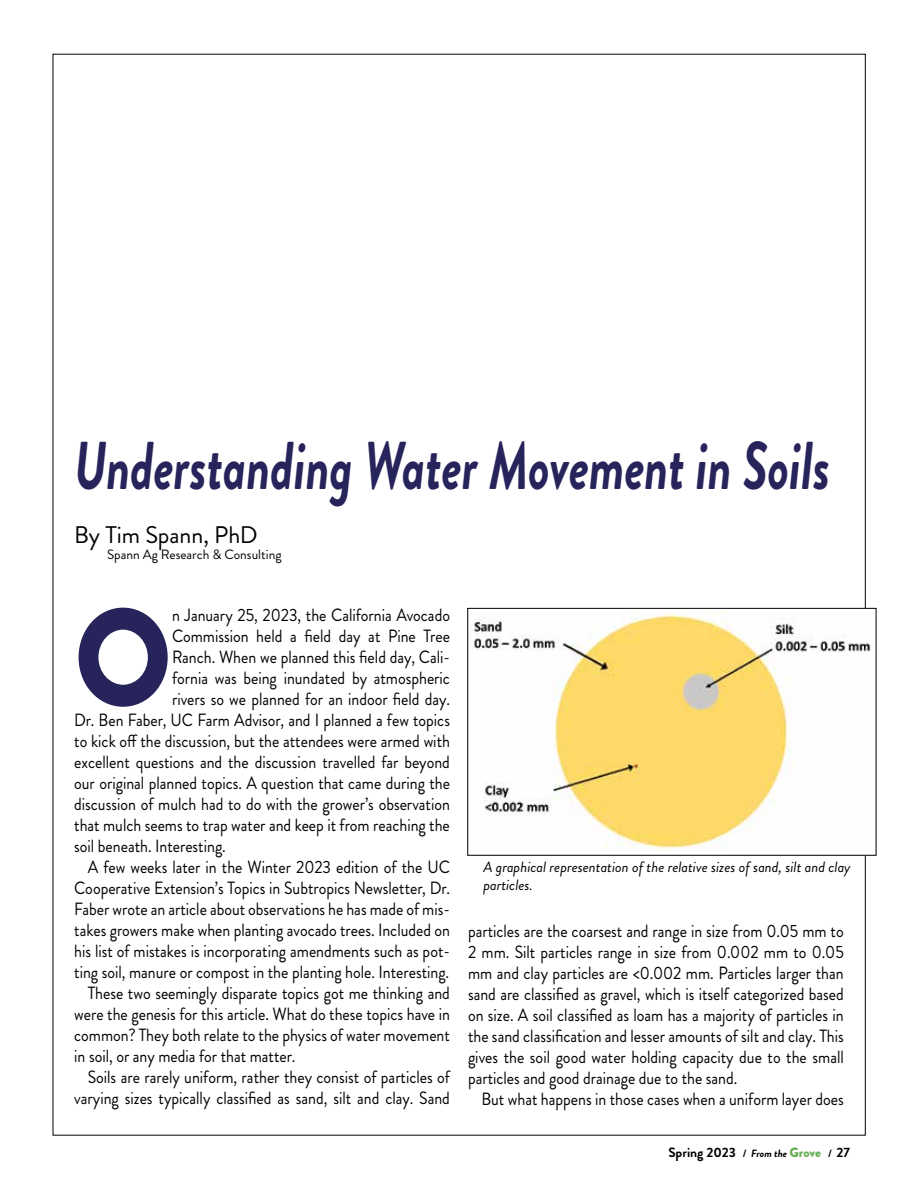
<style>
.page{position:relative;width:918px;height:1188px;background:#fff}
.page>*{position:absolute;margin:0;border:0;box-sizing:border-box;transform-origin:0 0}
.t1{font:900 137.7px "Brandon Grotesque";color:#27235b;scale:.9 1}
.t2{font:italic 700 67.5px "Brandon Grotesque";color:#27235b;scale:.73 1}
.t3{font:24px "Brandon Grotesque";letter-spacing:-.01em;color:#000}
.t4{font:17.7px/21px "Brandon Grotesque";color:#000;text-align:justify;scale:.9 1}
.t5{font:italic 15px/18px "Brandon Grotesque";color:#000}
.t6{font:700 13.5px "Brandon Grotesque";color:#000}
.t7{font:13.5px "Brandon Grotesque";color:#000}
.s1{font-size:10.5px}
.s2{font-style:italic;font-size:10.5px}
.s3{font-weight:900;color:#66af53}
</style>
<div class="page">
<img style="left:471px;top:612px;width:403px;height:238px">
<div style="left:468px;top:608px;width:408px;height:247px;border:1px solid #000"></div>
<h2 class="t2" style="left:74px;top:418px;width:1037px">Understanding Water Movement in Soils</h2>
<h3 class="t3" style="left:74px;top:518px;width:185px">By Tim Spann, PhD</h3>
<p class="t7" style="left:107px;top:545px;width:176px">Spann Ag Research &amp; Consulting</p>
<h1 class="t1" style="left:74px;top:560px;width:110px">O</h1>
<p class="t4" style="left:172px;top:605px;width:310px">n January 25, 2023, the California Avocado</p>
<p class="t4" style="left:172px;top:626px;width:310px">Commission held a field day at Pine Tree</p>
<p class="t4" style="left:172px;top:647px;width:310px">Ranch. When we planned this field day, Cali-</p>
<p class="t4" style="left:172px;top:668px;width:310px">fornia was being inundated by atmospheric</p>
<p class="t4" style="left:172px;top:689px;width:310px">rivers so we planned for an indoor field day.</p>
<p class="t4" style="left:74px;top:710px;width:419px">Dr. Ben Faber, UC Farm Advisor, and I planned a few topics</p>
<p class="t4" style="left:74px;top:731px;width:419px">to kick off the discussion, but the attendees were armed with</p>
<p class="t4" style="left:74px;top:752px;width:419px">excellent questions and the discussion travelled far beyond</p>
<p class="t4" style="left:74px;top:773px;width:419px">our original planned topics. A question that came during the</p>
<p class="t4" style="left:74px;top:794px;width:419px">discussion of mulch had to do with the grower’s observation</p>
<p class="t4" style="left:74px;top:815px;width:419px">that mulch seems to trap water and keep it from reaching the</p>
<p class="t4" style="left:74px;top:836px;width:170px">soil beneath. Interesting.</p>
<p class="t4" style="left:88px;top:857px;width:404px">A few weeks later in the Winter 2023 edition of the UC</p>
<p class="t4" style="left:74px;top:878px;width:419px">Cooperative Extension’s Topics in Subtropics Newsletter, Dr.</p>
<p class="t4" style="left:74px;top:899px;width:419px">Faber wrote an article about observations he has made of mis-</p>
<p class="t4" style="left:74px;top:920px;width:419px">takes growers make when planting avocado trees. Included on</p>
<p class="t4" style="left:74px;top:941px;width:419px">his list of mistakes is incorporating amendments such as pot-</p>
<p class="t4" style="left:74px;top:962px;width:418px">ting soil, manure or compost in the planting hole. Interesting.</p>
<p class="t4" style="left:88px;top:983px;width:404px">These two seemingly disparate topics got me thinking and</p>
<p class="t4" style="left:74px;top:1004px;width:419px">were the genesis for this article. What do these topics have in</p>
<p class="t4" style="left:74px;top:1025px;width:419px">common? They both relate to the physics of water movement</p>
<p class="t4" style="left:74px;top:1046px;width:247px">in soil, or any media for that matter.</p>
<p class="t4" style="left:88px;top:1067px;width:404px">Soils are rarely uniform, rather they consist of particles of</p>
<p class="t4" style="left:74px;top:1088px;width:419px">varying sizes typically classified as sand, silt and clay. Sand</p>
<p class="t5" style="left:483px;top:858px;width:369px">A graphical representation of the relative sizes of sand, silt and clay particles.</p>
<p class="t4" style="left:468px;top:921px;width:419px">particles are the coarsest and range in size from 0.05 mm to 2 mm. Silt particles range in size from 0.002 mm to 0.05 mm and clay particles are &lt;0.002 mm. Particles larger than sand are classified as gravel, which is itself categorized based on size. A soil classified as loam has a majority of particles in the sand classification and lesser amounts of silt and clay. This gives the soil good water holding capacity due to the small particles and good drainage due to the sand.</p>
<p class="t4" style="left:482px;top:1089px;width:404px">But what happens in those cases when a uniform layer does</p>
<p class="t6" style="left:668px;top:1143px;width:183px">Spring 2023 <span class="s1">/</span> <span class="s2">From the</span> <span class="s3">Grove</span> <span class="s1">/</span> 27</p>
</div>
